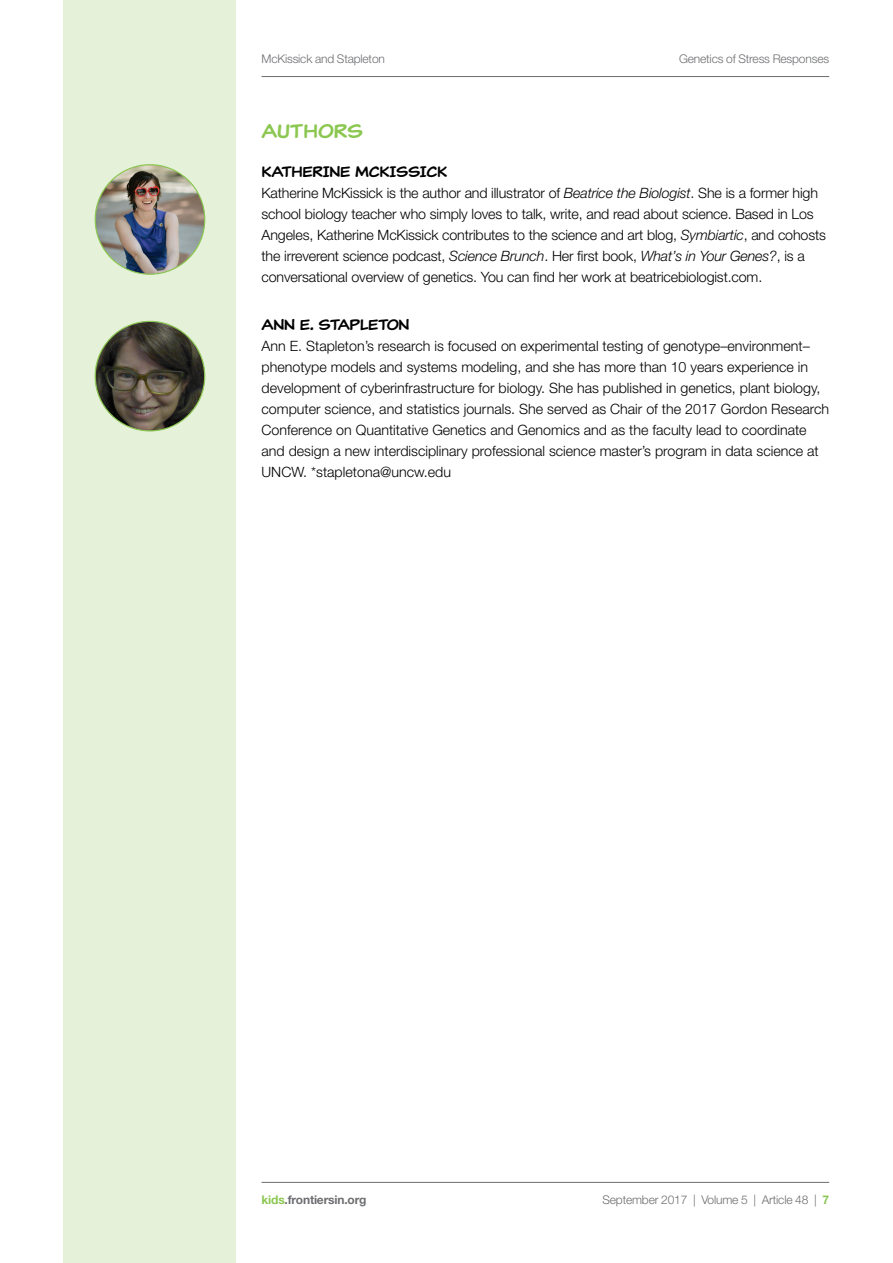
<style>
.page{position:relative;width:893px;height:1263px;background:#fff}
.page>*{position:absolute;margin:0;border:0;box-sizing:border-box;transform-origin:0 0}
.t1{font:19.5px "Classic Comic";color:#8bc751}
.t2{font:15px "Classic Comic";letter-spacing:-.02em;color:#000}
.t3{font:300 14.25px/21px "Helvetica Neue LT Std";color:#000}
.t4{font:300 12px "Helvetica Neue LT Std";letter-spacing:-.015em;color:#6d6e71}
.t5{font:700 12px "Helvetica Neue LT Std";letter-spacing:-.015em;color:#6d6e71}
.s1{font-style:italic}
.s2{color:#8bc751}
.s3{font-weight:700;color:#8bc751}
</style>
<div class="page">
<div style="left:64px;top:0;width:172px;height:1263px;background:#e5f1d8"></div>
<hr style="left:261px;top:76px;width:568px;height:1px;background:#6d6e71">
<hr style="left:261px;top:1182px;width:568px;height:1px;background:#6d6e71">
<img style="left:94px;top:164px;width:112px;height:111px">
<svg style="left:94px;top:320px;width:112px;height:112px"></svg>
<p class="t4" style="left:261px;top:51px;width:125px">McKissick and Stapleton</p>
<p class="t4" style="left:679px;top:51px;width:152px">Genetics of Stress Responses</p>
<h1 class="t1" style="left:262px;top:119px;width:103px">AUTHORS</h1>
<p class="t2" style="left:262px;top:162px;width:187px">KATHERINE MCKISSICK</p>
<p class="t3" style="left:262px;top:182px;width:566px">Katherine McKissick is the author and illustrator of <span class="s1">Beatrice the Biologist</span>. She is a former high school biology teacher who simply loves to talk, write, and read about science. Based in Los Angeles, Katherine McKissick contributes to the science and art blog, <span class="s1">Symbiartic</span>, and cohosts the irreverent science podcast, <span class="s1">Science Brunch</span>. Her first book, <span class="s1">What’s in Your Genes?</span>, is a conversational overview of genetics. You can find her work at beatricebiologist.com.</p>
<p class="t2" style="left:262px;top:315px;width:150px">ANN E. STAPLETON</p>
<p class="t3" style="left:262px;top:335px;width:569px">Ann E. Stapleton’s research is focused on experimental testing of genotype–environment– phenotype models and systems modeling, and she has more than 10 years experience in development of cyberinfrastructure for biology. She has published in genetics, plant biology, computer science, and statistics journals. She served as Chair of the 2017 Gordon Research Conference on Quantitative Genetics and Genomics and as the faculty lead to coordinate and design a new interdisciplinary professional science master’s program in data science at UNCW. *stapletona@uncw.edu</p>
<p class="t5" style="left:261px;top:1192px;width:107px"><span class="s2">kids</span>.frontiersin.org</p>
<p class="t4" style="left:602px;top:1192px;width:228px">September 2017 | Volume 5 | Article 48 | <span class="s3">7</span></p>
</div>
